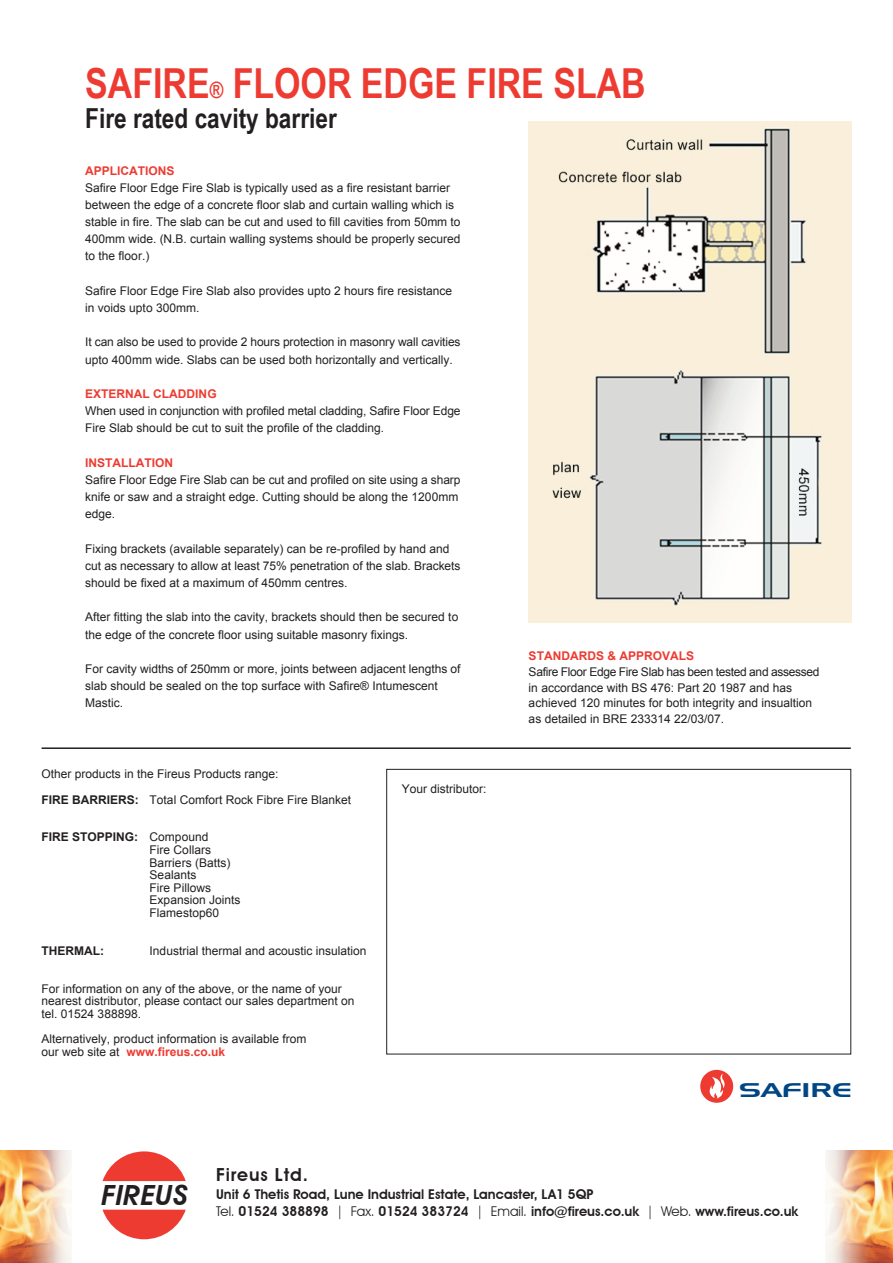
<style>
.page{position:relative;width:893px;height:1263px;background:#fff}
.page>*{position:absolute;margin:0;border:0;box-sizing:border-box;transform-origin:0 0}
.t1{font:700 41.4px "Arial Narrow";color:#ee3b32}
.t2{font:italic 600 27.75px "Avant Garde IT Cby BT";letter-spacing:.02em;color:#231f20}
.t3{font:700 27.6px "Arial Narrow";color:#231f20}
.t4{font:19.35px "Handel Gothic BT";color:#004684;scale:1.5 1}
.t5{font:600 18px "Avant Garde IT Cby BT";letter-spacing:.05em;color:#231f20}
.t6{font:600 13.5px/17.5px "Avant Garde IT Cby BT";color:#231f20}
.t7{font:12px/17.2px "Arial";color:#231f20}
.t8{font:700 12px "Arial";color:#ee3b32}
.t9{font:700 12px "Arial";color:#231f20}
.s1{font-size:22.5px}
.s2{font-weight:700}
.s3{font-weight:700;color:#ee3b32}
.s4{font-weight:400}
</style>
<div class="page">
<div style="left:386px;top:769px;width:465px;height:285px;border:1px solid #231f20"></div>
<hr style="left:42px;top:747px;width:808px;height:2px;background:#231f20">
<div style="left:700px;top:1070px;width:33px;height:33px;background:#ee3b32;border-radius:50%"></div>
<svg style="left:709px;top:1074px;width:16px;height:25px"></svg>
<img style="left:825px;top:1151px;width:67px;height:112px">
<img style="left:0;top:1151px;width:72px;height:112px">
<svg style="left:102px;top:1151px;width:84px;height:88px"></svg>
<img style="left:528px;top:122px;width:323px;height:500px">
<h1 class="t1" style="left:85px;top:59px;width:562px">SAFIRE<span class="s1">®</span> FLOOR EDGE FIRE SLAB</h1>
<h3 class="t3" style="left:85px;top:102px;width:253px">Fire rated cavity barrier</h3>
<p class="t8" style="left:85px;top:164px;width:91px">APPLICATIONS</p>
<p class="t7" style="left:85px;top:179px;width:377px">Safire Floor Edge Fire Slab is typically used as a fire resistant barrier between the edge of a concrete floor slab and curtain walling which is stable in fire. The slab can be cut and used to fill cavities from 50mm to 400mm wide. (N.B. curtain walling systems should be properly secured to the floor.)</p>
<p class="t7" style="left:85px;top:282px;width:368px">Safire Floor Edge Fire Slab also provides upto 2 hours fire resistance in voids upto 300mm.</p>
<p class="t7" style="left:85px;top:334px;width:377px">It can also be used to provide 2 hours protection in masonry wall cavities upto 400mm wide. Slabs can be used both horizontally and vertically.</p>
<p class="t8" style="left:85px;top:387px;width:133px">EXTERNAL CLADDING</p>
<p class="t7" style="left:85px;top:402px;width:377px">When used in conjunction with profiled metal cladding, Safire Floor Edge<br>Fire Slab should be cut to suit the profile of the cladding.</p>
<p class="t8" style="left:85px;top:456px;width:89px">INSTALLATION</p>
<p class="t7" style="left:85px;top:471px;width:377px">Safire Floor Edge Fire Slab can be cut and profiled on site using a sharp knife or saw and a straight edge. Cutting should be along the 1200mm edge.</p>
<p class="t7" style="left:85px;top:540px;width:377px">Fixing brackets (available separately) can be re-profiled by hand and cut as necessary to allow at least 75% penetration of the slab. Brackets should be fixed at a maximum of 450mm centres.</p>
<p class="t7" style="left:85px;top:609px;width:374px">After fitting the slab into the cavity, brackets should then be secured to the edge of the concrete floor using suitable masonry fixings.</p>
<p class="t7" style="left:85px;top:660px;width:377px">For cavity widths of 250mm or more, joints between adjacent lengths of slab should be sealed on the top surface with Safire® Intumescent<br>Mastic.</p>
<p class="t8" style="left:528px;top:649px;width:167px">STANDARDS &amp; APPROVALS</p>
<p class="t7" style="left:528px;top:664px;width:292px;line-height:15.8px">Safire Floor Edge Fire Slab has been tested and assessed in accordance with BS 476: Part 20 1987 and has achieved 120 minutes for both integrity and insualtion as detailed in BRE 233314 22/03/07.</p>
<p class="t7" style="left:42px;top:762px;width:311px;line-height:25.2px">Other products in the Fireus Products range:<br><span class="s2">FIRE BARRIERS:</span> Total Comfort Rock Fibre Fire Blanket</p>
<p class="t7" style="left:150px;top:831px;width:92px;line-height:12.6px;text-indent:-108px"><span class="s2">FIRE STOPPING:</span> Compound<br>Fire Collars<br>Barriers (Batts)<br>Sealants<br>Fire Pillows<br>Expansion Joints<br>Flamestop60</p>
<p class="t9" style="left:42px;top:944px;width:64px">THERMAL:</p>
<p class="t7" style="left:150px;top:942px;width:218px">Industrial thermal and acoustic insulation</p>
<p class="t7" style="left:42px;top:982px;width:314px;line-height:12.6px">For information on any of the above, or the name of your nearest distributor, please contact our sales department on tel. 01524 388898.</p>
<p class="t7" style="left:42px;top:1033px;width:266px;line-height:12.6px">Alternatively, product information is available from our web site at <span class="s3">www.fireus.co.uk</span></p>
<p class="t7" style="left:401px;top:780px;width:86px">Your distributor:</p>
<h3 class="t4" style="left:739px;top:1083px;width:77px">SAFIRE</h3>
<h2 class="t2" style="left:102px;top:1179px;width:88px">FIREUS</h2>
<h3 class="t5" style="left:216px;top:1164px;width:93px">Fireus Ltd.</h3>
<p class="t6" style="left:216px;top:1185px;width:583px">Unit 6 Thetis Road, Lune Industrial Estate, Lancaster, LA1 5QP<br><span class="s4">Tel.</span> 01524 388898 <span class="s4">| Fax.</span> 01524 383724 <span class="s4">| Email.</span> info@fireus.co.uk <span class="s4">| Web.</span> www.fireus.co.uk</p>
</div>
